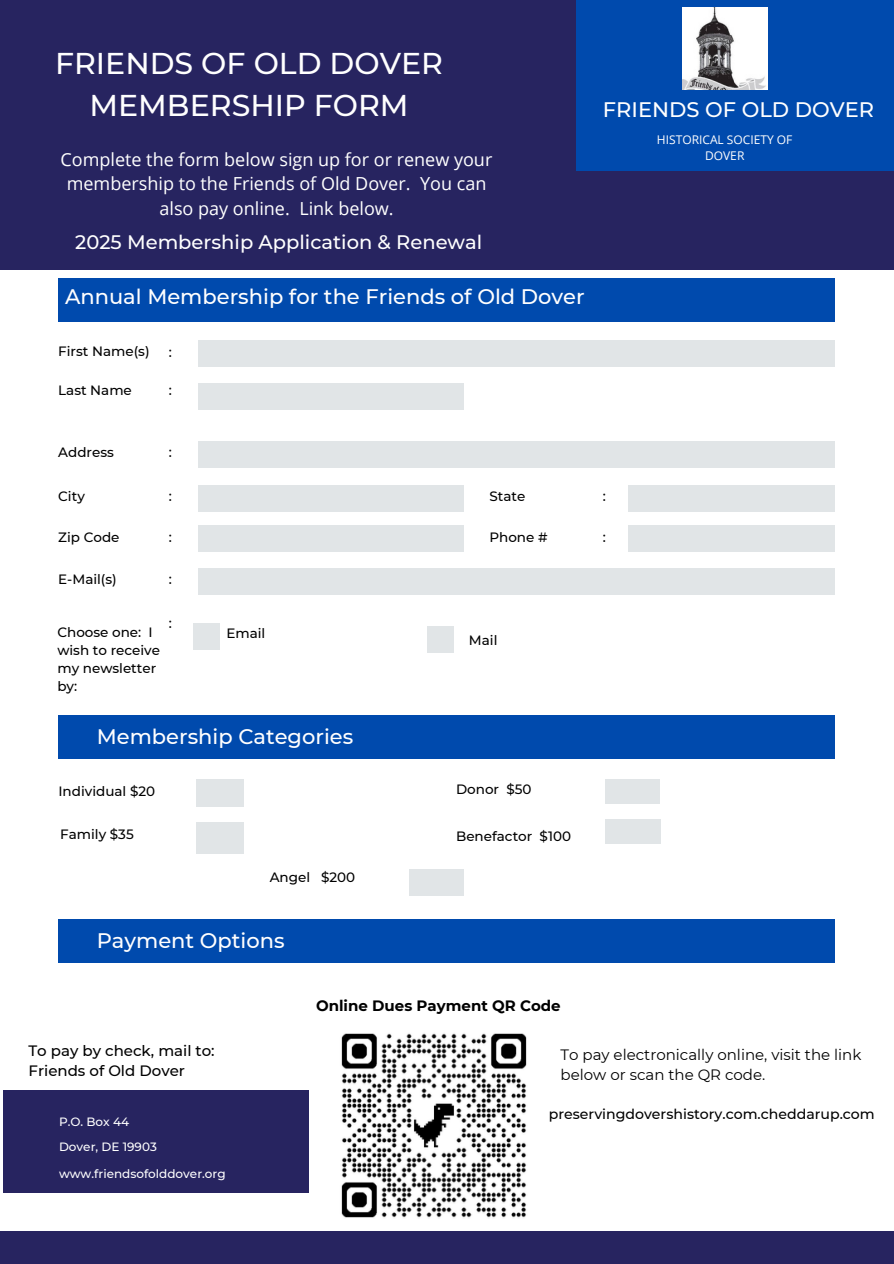
<style>
.page{position:relative;width:894px;height:1264px;background:#fff}
.page>*{position:absolute;margin:0;border:0;box-sizing:border-box;transform-origin:0 0}
.t1{font:500 30px/41.7px "Montserrat";color:#fff;text-align:center}
.t2{font:500 21px "Montserrat";color:#fff}
.t3{font:500 19.5px "Montserrat";color:#fff}
.t4{font:18px/24.8px "Open Sans";color:#fff;text-align:center}
.t5{font:15px/20.2px "Montserrat";color:#000}
.t6{font:500 15px/20.2px "Montserrat";color:#000}
.t7{font:700 15px "Montserrat";color:#000}
.t8{font:500 14.1px "Montserrat";color:#000}
.t9{font:500 13.5px/18px "Montserrat";color:#000}
.t10{font:500 12px "Montserrat";color:#fff}
.t11{font:12px/16px "Open Sans";color:#fff;text-align:center}
</style>
<div class="page">
<div style="left:0;top:0;width:892px;height:270px;background:#272460"></div>
<div style="left:576px;top:0;width:317px;height:171px;background:#004aad"></div>
<div style="left:58px;top:278px;width:776px;height:44px;background:#004aad"></div>
<div style="left:58px;top:715px;width:776px;height:43px;background:#004aad"></div>
<div style="left:58px;top:919px;width:776px;height:43px;background:#004aad"></div>
<div style="left:4px;top:1090px;width:305px;height:102px;background:#272460"></div>
<div style="left:0;top:1231px;width:893px;height:32px;background:#272460"></div>
<div style="left:198px;top:340px;width:636px;height:27px;background:#e1e5e7"></div>
<div style="left:198px;top:383px;width:265px;height:27px;background:#e1e5e7"></div>
<div style="left:198px;top:441px;width:636px;height:26px;background:#e1e5e7"></div>
<div style="left:198px;top:485px;width:265px;height:26px;background:#e1e5e7"></div>
<div style="left:198px;top:525px;width:265px;height:27px;background:#e1e5e7"></div>
<div style="left:198px;top:568px;width:636px;height:26px;background:#e1e5e7"></div>
<div style="left:628px;top:485px;width:206px;height:26px;background:#e1e5e7"></div>
<div style="left:628px;top:525px;width:206px;height:27px;background:#e1e5e7"></div>
<div style="left:193px;top:623px;width:26px;height:27px;background:#e1e5e7"></div>
<div style="left:427px;top:626px;width:26px;height:26px;background:#e1e5e7"></div>
<div style="left:196px;top:822px;width:47px;height:32px;background:#e1e5e7"></div>
<div style="left:196px;top:779px;width:47px;height:27px;background:#e1e5e7"></div>
<div style="left:605px;top:779px;width:54px;height:24px;background:#e1e5e7"></div>
<div style="left:409px;top:869px;width:54px;height:26px;background:#e1e5e7"></div>
<img style="left:682px;top:7px;width:85px;height:83px">
<div style="left:605px;top:819px;width:55px;height:24px;background:#e1e5e7"></div>
<img style="left:341px;top:1033px;width:186px;height:185px">
<h1 class="t1" style="left:55px;top:43px;width:389px">FRIENDS OF OLD DOVER<br>MEMBERSHIP FORM</h1>
<h4 class="t4" style="left:60px;top:146px;width:433px">Complete the form below sign up for or renew your membership to the Friends of Old Dover. You can also pay online. Link below.</h4>
<h3 class="t3" style="left:75px;top:230px;width:408px">2025 Membership Application &amp; Renewal</h3>
<p class="t2" style="left:65px;top:284px;width:521px">Annual Membership for the Friends of Old Dover</p>
<p class="t9" style="left:58px;top:342px;width:93px">First Name(s)</p>
<h5 class="t9" style="left:58px;top:381px;width:75px">Last Name</h5>
<h3 class="t9" style="left:169px;top:343px;width:5px">:</h3>
<h5 class="t9" style="left:169px;top:381px;width:5px">:</h5>
<h3 class="t2" style="left:602px;top:97px;width:273px">FRIENDS OF OLD DOVER</h3>
<h5 class="t11" style="left:656px;top:131px;width:137px">HISTORICAL SOCIETY OF<br>DOVER</h5>
<h5 class="t9" style="left:58px;top:443px;width:57px">Address</h5>
<p class="t9" style="left:58px;top:487px;width:28px">City</p>
<h5 class="t9" style="left:169px;top:443px;width:5px">:</h5>
<h5 class="t9" style="left:169px;top:487px;width:5px">:</h5>
<h5 class="t9" style="left:169px;top:527px;width:5px">:</h5>
<h5 class="t9" style="left:169px;top:570px;width:5px">:</h5>
<h3 class="t9" style="left:169px;top:614px;width:5px">:</h3>
<p class="t9" style="left:58px;top:527px;width:63px">Zip Code</p>
<h5 class="t9" style="left:58px;top:570px;width:60px">E-Mail(s)</h5>
<p class="t9" style="left:57px;top:622px;width:97px">Choose one: I</p>
<h5 class="t9" style="left:226px;top:624px;width:40px">Email</h5>
<p class="t9" style="left:57px;top:640px;width:104px">wish to receive my newsletter by:</p>
<h2 class="t2" style="left:97px;top:723px;width:258px">Membership Categories</h2>
<h5 class="t9" style="left:58px;top:781px;width:98px">Individual $20</h5>
<p class="t9" style="left:60px;top:825px;width:75px">Family $35</p>
<p class="t9" style="left:269px;top:868px;width:87px">Angel $200</p>
<p class="t2" style="left:97px;top:927px;width:189px">Payment Options</p>
<p class="t9" style="left:489px;top:487px;width:37px">State</p>
<h5 class="t9" style="left:489px;top:527px;width:60px">Phone #</h5>
<p class="t9" style="left:469px;top:631px;width:30px">Mail</p>
<h5 class="t9" style="left:456px;top:780px;width:77px">Donor $50</h5>
<p class="t9" style="left:456px;top:827px;width:116px">Benefactor $100</p>
<p class="t7" style="left:316px;top:996px;width:246px">Online Dues Payment QR Code</p>
<h5 class="t9" style="left:602px;top:487px;width:5px">:</h5>
<p class="t9" style="left:602px;top:527px;width:5px">:</p>
<h5 class="t6" style="left:28px;top:1039px;width:188px">To pay by check, mail to:<br>Friends of Old Dover</h5>
<h5 class="t10" style="left:59px;top:1114px;width:72px">P.O. Box 44</h5>
<h5 class="t10" style="left:59px;top:1139px;width:99px">Dover, DE 19903</h5>
<h5 class="t10" style="left:59px;top:1166px;width:168px">www.friendsofolddover.org</h5>
<p class="t5" style="left:560px;top:1044px;width:302px">To pay electronically online, visit the link below or scan the QR code.</p>
<h6 class="t8" style="left:548px;top:1105px;width:327px">preservingdovershistory.com.cheddarup.com</h6>
</div>
